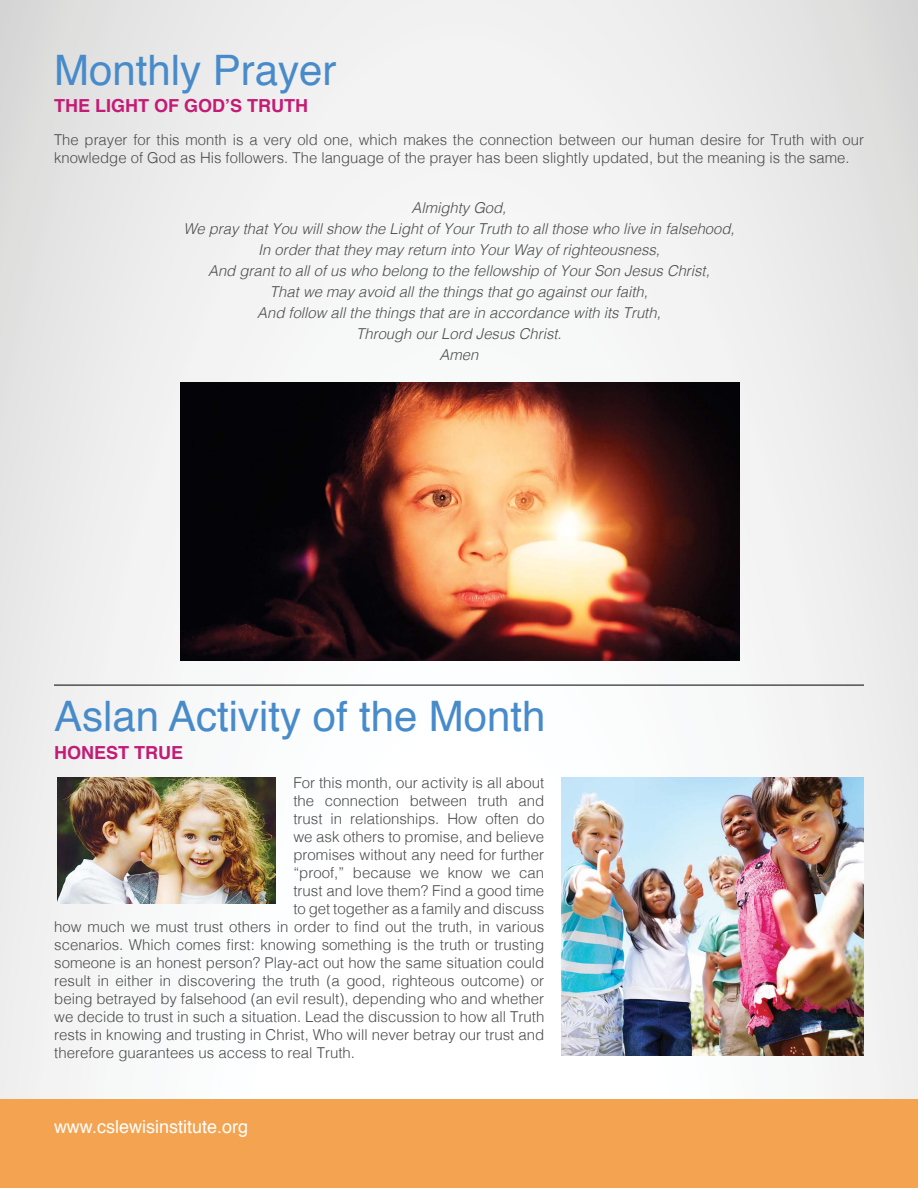
<style>
.page{position:relative;width:918px;height:1188px;background:#fff}
.page>*{position:absolute;margin:0;border:0;box-sizing:border-box;transform-origin:0 0}
.t1{font:42px "Helvetica";color:#488bca}
.t2{font:700 18px "Helvetica";color:#c31b76}
.t3{font:18px "Helvetica";color:#fff}
.t4{font:300 15px/18px "Helvetica";color:#4d4d4f}
.t5{font:italic 300 15px/21px "Helvetica";color:#4d4d4f;text-align:center}
</style>
<div class="page">
<div style="left:0;top:0;width:918px;height:1188px;background:linear-gradient(to bottom,#e9e8e8,#fdfdfd)"></div>
<div style="left:0;top:1100px;width:918px;height:88px;background:#f4a350"></div>
<img style="left:57px;top:777px;width:218px;height:127px">
<img style="left:562px;top:778px;width:302px;height:277px">
<hr style="left:54px;top:685px;width:810px;height:1px;background:#000">
<img style="left:180px;top:382px;width:560px;height:279px">
<h1 class="t1" style="left:54px;top:37px;width:284px">Monthly Prayer</h1>
<p class="t2" style="left:54px;top:91px;width:256px">THE LIGHT OF GOD’S TRUTH</p>
<p class="t4" style="left:54px;top:130px;width:812px">The prayer for this month is a very old one, which makes the connection between our human desire for Truth with our knowledge of God as His followers. The language of the prayer has been slightly updated, but the meaning is the same.</p>
<p class="t5" style="left:183px;top:197px;width:553px">Almighty God,<br>We pray that You will show the Light of Your Truth to all those who live in falsehood, In order that they may return into Your Way of righteousness,<br>And grant to all of us who belong to the fellowship of Your Son Jesus Christ,<br>That we may avoid all the things that go against our faith,<br>And follow all the things that are in accordance with its Truth,<br>Through our Lord Jesus Christ.<br>Amen</p>
<h1 class="t1" style="left:54px;top:684px;width:493px">Aslan Activity of the Month</h1>
<p class="t2" style="left:54px;top:738px;width:131px">HONEST TRUE</p>
<p class="t4" style="left:293px;top:773px;width:252px">For this month, our activity is all about</p>
<p class="t4" style="left:293px;top:791px;width:252px">the connection between truth and</p>
<p class="t4" style="left:293px;top:809px;width:252px">trust in relationships. How often do</p>
<p class="t4" style="left:293px;top:827px;width:252px">we ask others to promise, and believe</p>
<p class="t4" style="left:293px;top:845px;width:252px">promises without any need for further</p>
<p class="t4" style="left:293px;top:863px;width:252px">“proof,” because we know we can</p>
<p class="t4" style="left:293px;top:881px;width:252px">trust and love them? Find a good time</p>
<p class="t4" style="left:293px;top:899px;width:252px">to get together as a family and discuss</p>
<p class="t4" style="left:54px;top:917px;width:492px">how much we must trust others in order to find out the truth, in various</p>
<p class="t4" style="left:54px;top:935px;width:492px">scenarios. Which comes first: knowing something is the truth or trusting</p>
<p class="t4" style="left:54px;top:953px;width:492px">someone is an honest person? Play-act out how the same situation could</p>
<p class="t4" style="left:54px;top:971px;width:492px">result in either in discovering the truth (a good, righteous outcome) or</p>
<p class="t4" style="left:54px;top:989px;width:492px">being betrayed by falsehood (an evil result), depending who and whether</p>
<p class="t4" style="left:54px;top:1007px;width:492px">we decide to trust in such a situation. Lead the discussion to how all Truth</p>
<p class="t4" style="left:54px;top:1025px;width:492px">rests in knowing and trusting in Christ, Who will never betray our trust and</p>
<p class="t4" style="left:54px;top:1043px;width:302px">therefore guarantees us access to real Truth.</p>
<p class="t3" style="left:54px;top:1113px;width:196px">www.cslewisinstitute.org</p>
</div>
